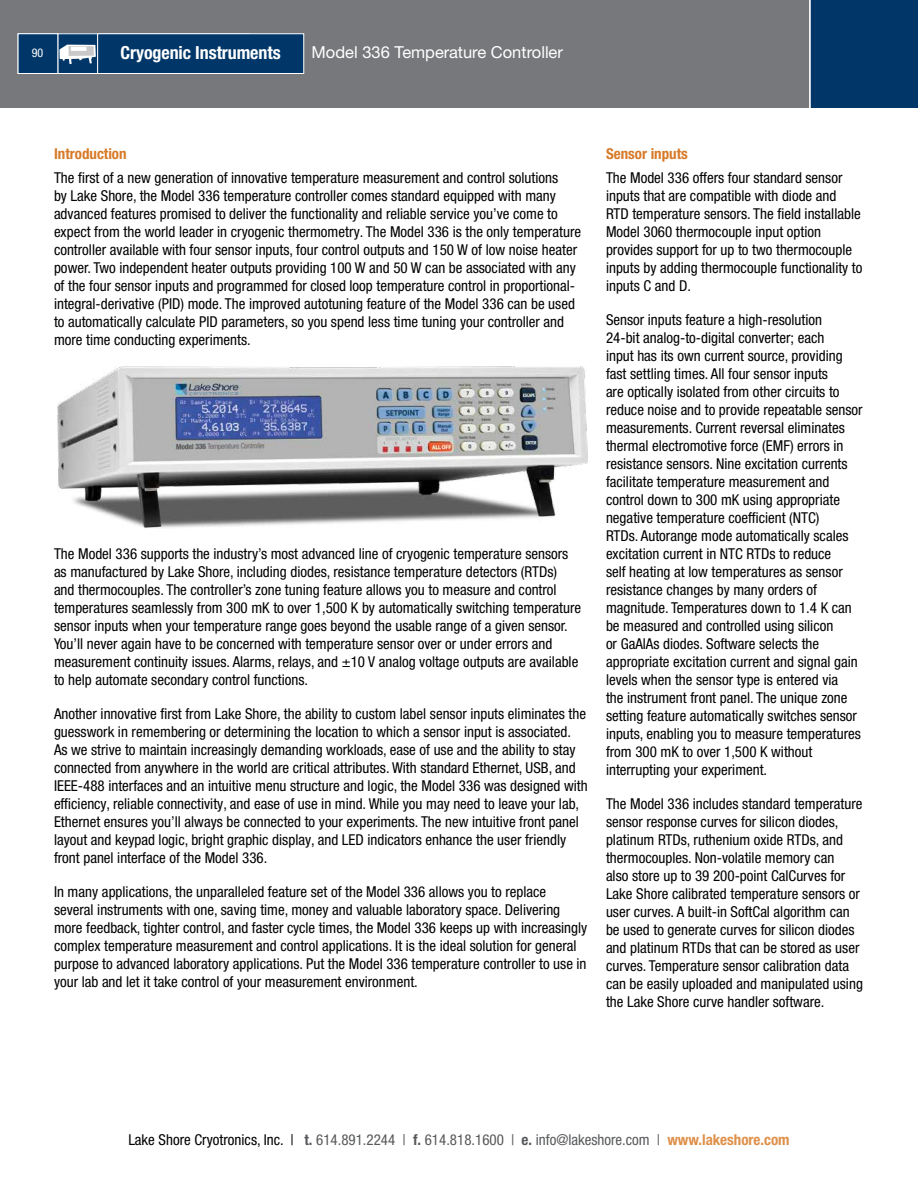
<style>
.page{position:relative;width:918px;height:1188px;background:#fff}
.page>*{position:absolute;margin:0;border:0;box-sizing:border-box;transform-origin:0 0}
.t1{font:700 condensed 18px "Helvetica Neue LTW1 G";letter-spacing:-.005em;color:#fff}
.t2{font:16.5px "Helvetica Neue LTW1 G";color:#fff}
.t3{font:condensed 15px/18px "Helvetica Neue LTW1 G";color:#000}
.t4{font:condensed 15px "Helvetica Neue LTW1 G";color:#58595b}
.t5{font:700 condensed 15px "Helvetica Neue LTW1 G";color:#d77a28}
.t6{font:condensed 12px "Helvetica Neue LTW1 G";color:#fff}
.s1{color:#000}
.s2{font-weight:700}
.s3{font-weight:700;color:#de904a}
</style>
<div class="page">
<img style="left:57px;top:366px;width:531px;height:162px">
<div style="left:0;top:0;width:918px;height:108px;background:#77787b"></div>
<div style="left:810px;top:0;width:108px;height:108px;background:#003768"></div>
<hr style="left:809px;top:0;width:2px;height:116px;background:#fff">
<div style="left:97px;top:33px;width:207px;height:41px;background:#003768;border:1px solid #fff"></div>
<svg style="left:59px;top:35px;width:37px;height:37px"></svg>
<div style="left:69px;top:46px;width:25px;height:10px;background:#c9c9c9"></div>
<hr style="left:71px;top:47px;width:16px;height:4px;background:#fff">
<div style="left:57px;top:33px;width:41px;height:41px;border:1px solid #fff"></div>
<div style="left:18px;top:33px;width:40px;height:41px;background:#003768;border:1px solid #fff"></div>
<p class="t2" style="left:130px;top:42px;width:89px">Introduction</p>
<p class="t2" style="left:312px;top:42px;width:253px">Model 336 Temperature Controller</p>
<p class="t6" style="left:32px;top:46px;width:13px">9 090</p>
<p class="t1" style="left:120px;top:42px;width:162px">Cryogenic Instruments</p>
<p class="t5" style="left:54px;top:145px;width:74px">Introduction</p>
<p class="t3" style="left:54px;top:168px;width:529px">The first of a new generation of innovative temperature measurement and control solutions<br>by Lake Shore, the Model 336 temperature controller comes standard equipped with many advanced features promised to deliver the functionality and reliable service you’ve come to expect from the world leader in cryogenic thermometry. The Model 336 is the only temperature controller available with four sensor inputs, four control outputs and 150 W of low noise heater power. Two independent heater outputs providing 100 W and 50 W can be associated with any of the four sensor inputs and programmed for closed loop temperature control in proportional&shy;integral-derivative (PID) mode. The improved autotuning feature of the Model 336 can be used to automatically calculate PID parameters, so you spend less time tuning your controller and more time conducting experiments.</p>
<p class="t3" style="left:54px;top:545px;width:529px">The Model 336 supports the industry’s most advanced line of cryogenic temperature sensors as manufactured by Lake Shore, including diodes, resistance temperature detectors (RTDs) and thermocouples. The controller’s zone tuning feature allows you to measure and control temperatures seamlessly from 300 mK to over 1,500 K by automatically switching temperature sensor inputs when your temperature range goes beyond the usable range of a given sensor.<br>You’ll never again have to be concerned with temperature sensor over or under errors and measurement continuity issues. Alarms, relays, and ±10 V analog voltage outputs are available to help automate secondary control functions.</p>
<p class="t3" style="left:54px;top:705px;width:535px">Another innovative first from Lake Shore, the ability to custom label sensor inputs eliminates the guesswork in remembering or determining the location to which a sensor input is associated.<br>As we strive to maintain increasingly demanding workloads, ease of use and the ability to stay connected from anywhere in the world are critical attributes. With standard Ethernet, USB, and IEEE-488 interfaces and an intuitive menu structure and logic, the Model 336 was designed with efficiency, reliable connectivity, and ease of use in mind. While you may need to leave your lab, Ethernet ensures you’ll always be connected to your experiments. The new intuitive front panel layout and keypad logic, bright graphic display, and LED indicators enhance the user friendly front panel interface of the Model 336.</p>
<p class="t3" style="left:54px;top:883px;width:535px">In many applications, the unparalleled feature set of the Model 336 allows you to replace several instruments with one, saving time, money and valuable laboratory space. Delivering more feedback, tighter control, and faster cycle times, the Model 336 keeps up with increasingly complex temperature measurement and control applications. It is the ideal solution for general purpose to advanced laboratory applications. Put the Model 336 temperature controller to use in your lab and let it take control of your measurement environment.</p>
<p class="t5" style="left:606px;top:145px;width:83px">Sensor inputs</p>
<p class="t3" style="left:606px;top:168px;width:258px">The Model 336 offers four standard sensor inputs that are compatible with diode and RTD temperature sensors. The field installable Model 3060 thermocouple input option provides support for up to two thermocouple inputs by adding thermocouple functionality to inputs C and D.</p>
<p class="t3" style="left:606px;top:311px;width:258px">Sensor inputs feature a high-resolution<br>24-bit analog-to-digital converter; each<br>input has its own current source, providing fast settling times. All four sensor inputs<br>are optically isolated from other circuits to reduce noise and to provide repeatable sensor measurements. Current reversal eliminates thermal electromotive force (EMF) errors in resistance sensors. Nine excitation currents facilitate temperature measurement and control down to 300 mK using appropriate negative temperature coefficient (NTC)<br>RTDs. Autorange mode automatically scales excitation current in NTC RTDs to reduce<br>self heating at low temperatures as sensor resistance changes by many orders of magnitude. Temperatures down to 1.4 K can be measured and controlled using silicon<br>or GaAlAs diodes. Software selects the appropriate excitation current and signal gain levels when the sensor type is entered via<br>the instrument front panel. The unique zone setting feature automatically switches sensor inputs, enabling you to measure temperatures from 300 mK to over 1,500 K without interrupting your experiment.</p>
<p class="t3" style="left:606px;top:795px;width:258px">The Model 336 includes standard temperature sensor response curves for silicon diodes, platinum RTDs, ruthenium oxide RTDs, and thermocouples. Non-volatile memory can<br>also store up to 39 200-point CalCurves for Lake Shore calibrated temperature sensors or user curves. A built-in SoftCal algorithm can be used to generate curves for silicon diodes and platinum RTDs that can be stored as user curves. Temperature sensor calibration data can be easily uploaded and manipulated using the Lake Shore curve handler software.</p>
<p class="t4" style="left:128px;top:1131px;width:663px"><span class="s1">Lake Shore Cryotronics, Inc. |</span> <span class="s2">t.</span> 614.891.2244 | <span class="s2">f.</span> 614.818.1600 | <span class="s2">e.</span> info@lakeshore.com | <span class="s3">www.lakeshore.com</span></p>
</div>
